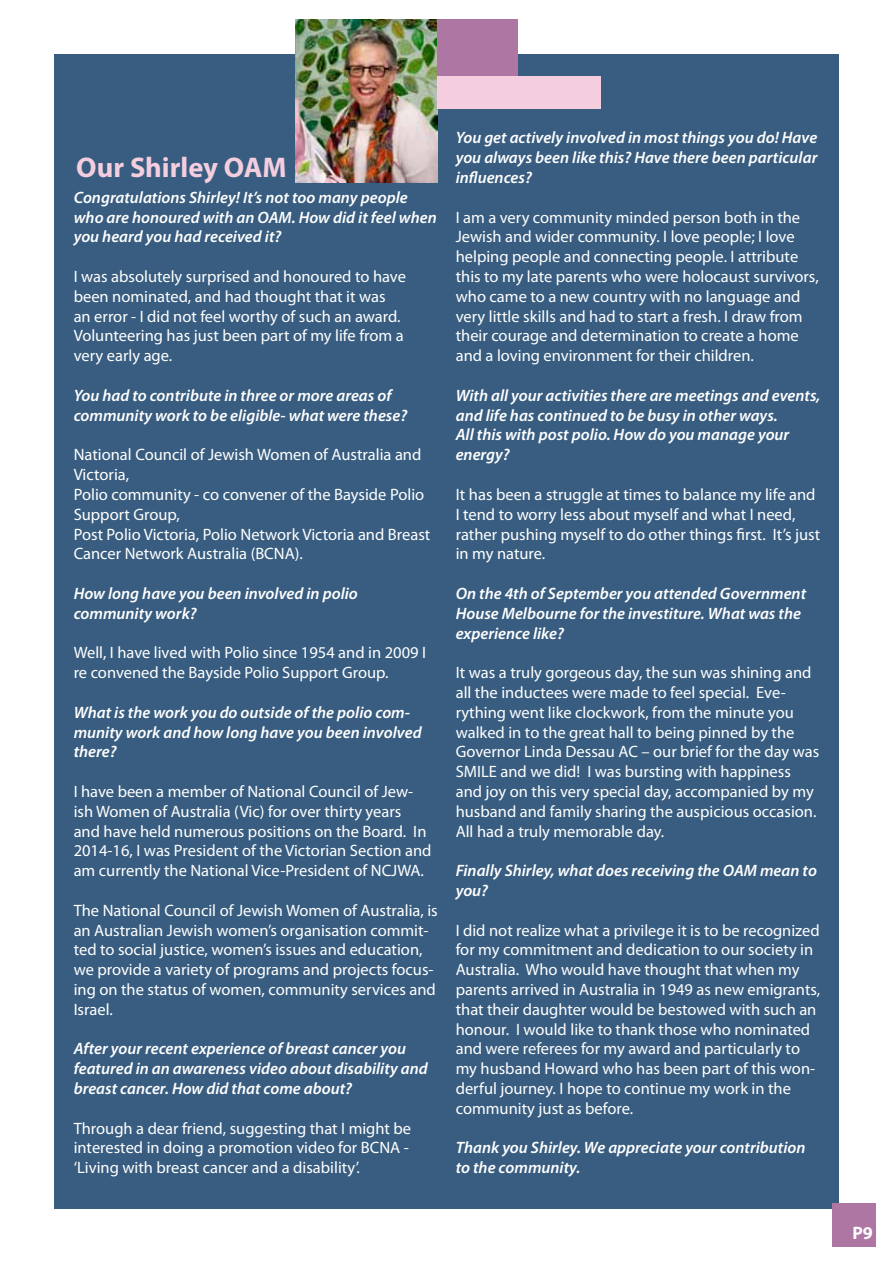
<style>
.page{position:relative;width:893px;height:1263px;background:#fff}
.page>*{position:absolute;margin:0;border:0;box-sizing:border-box;transform-origin:0 0}
.t1{font:700 28.5px "Myriad Pro";color:#f4cddf}
.t2{font:700 18px "Myriad Pro";color:#fff}
.t3{font:16.5px/19.8px "Myriad Pro";color:#fff}
.t4{font:italic 600 16.5px/19.8px "Myriad Pro";color:#fff}
</style>
<div class="page">
<div style="left:54px;top:54px;width:785px;height:1155px;background:#385d80"></div>
<img style="left:296px;top:19px;width:141px;height:164px">
<div style="left:437px;top:19px;width:81px;height:58px;background:#ae77a3"></div>
<div style="left:437px;top:77px;width:164px;height:32px;background:#f4cddf"></div>
<div style="left:833px;top:1203px;width:43px;height:43px;background:#ae77a3"></div>
<h1 class="t1" style="left:76px;top:149px;width:212px">Our Shirley OAM</h1>
<p class="t4" style="left:74px;top:187px;width:365px">Congratulations Shirley! It’s not too many people who are honoured with an OAM. How did it feel when you heard you had received it?</p>
<p class="t3" style="left:74px;top:266px;width:334px">I was absolutely surprised and honoured to have been nominated, and had thought that it was an error - I did not feel worthy of such an award.<br>Volunteering has just been part of my life from a very early age.</p>
<p class="t4" style="left:74px;top:385px;width:335px">You had to contribute in three or more areas of community work to be eligible- what were these?</p>
<p class="t3" style="left:74px;top:445px;width:358px">National Council of Jewish Women of Australia and Victoria,<br>Polio community - co convener of the Bayside Polio Support Group,<br>Post Polio Victoria, Polio Network Victoria and Breast Cancer Network Australia (BCNA).</p>
<p class="t4" style="left:74px;top:583px;width:286px">How long have you been involved in polio community work?</p>
<p class="t3" style="left:74px;top:643px;width:354px">Well, I have lived with Polio since 1954 and in 2009 I re convened the Bayside Polio Support Group.</p>
<p class="t4" style="left:74px;top:702px;width:349px">What is the work you do outside of the polio com&shy;munity work and how long have you been involved there?</p>
<p class="t3" style="left:74px;top:781px;width:359px">I have been a member of National Council of Jew&shy;ish Women of Australia (Vic) for over thirty years and have held numerous positions on the Board. In 2014-16, I was President of the Victorian Section and am currently the National Vice-President of NCJWA.</p>
<p class="t3" style="left:74px;top:900px;width:366px">The National Council of Jewish Women of Australia, is an Australian Jewish women’s organisation commit&shy;ted to social justice, women’s issues and education, we provide a variety of programs and projects focus&shy;ing on the status of women, community services and Israel.</p>
<p class="t4" style="left:74px;top:1038px;width:356px">After your recent experience of breast cancer you featured in an awareness video about disability and breast cancer. How did that come about?</p>
<p class="t3" style="left:74px;top:1118px;width:339px">Through a dear friend, suggesting that I might be interested in doing a promotion video for BCNA - ‘Living with breast cancer and a disability’.</p>
<p class="t4" style="left:456px;top:128px;width:363px;text-align:justify">You get actively involved in most things you do! Have you always been like this? Have there been particular influences?</p>
<p class="t3" style="left:456px;top:207px;width:364px">I am a very community minded person both in the Jewish and wider community. I love people; I love helping people and connecting people. I attribute this to my late parents who were holocaust survivors, who came to a new country with no language and very little skills and had to start a fresh. I draw from their courage and determination to create a home and a loving environment for their children.</p>
<p class="t4" style="left:456px;top:385px;width:366px">With all your activities there are meetings and events, and life has continued to be busy in other ways.<br>All this with post polio. How do you manage your energy?</p>
<p class="t3" style="left:456px;top:484px;width:366px">It has been a struggle at times to balance my life and I tend to worry less about myself and what I need, rather pushing myself to do other things first. It’s just in my nature.</p>
<p class="t4" style="left:456px;top:583px;width:352px">On the 4th of September you attended Government<br>House Melbourne for the investiture. What was the experience like?</p>
<p class="t3" style="left:456px;top:662px;width:365px">It was a truly gorgeous day, the sun was shining and all the inductees were made to feel special. Eve&shy;rything went like clockwork, from the minute you walked in to the great hall to being pinned by the Governor Linda Dessau AC – our brief for the day was SMILE and we did! I was bursting with happiness and joy on this very special day, accompanied by my husband and family sharing the auspicious occasion.<br>All had a truly memorable day.</p>
<p class="t4" style="left:456px;top:860px;width:363px">Finally Shirley, what does receiving the OAM mean to you?</p>
<p class="t3" style="left:456px;top:920px;width:366px">I did not realize what a privilege it is to be recognized for my commitment and dedication to our society in Australia. Who would have thought that when my parents arrived in Australia in 1949 as new emigrants, that their daughter would be bestowed with such an honour. I would like to thank those who nominated and were referees for my award and particularly to my husband Howard who has been part of this won&shy;derful journey. I hope to continue my work in the community just as before.</p>
<p class="t4" style="left:456px;top:1137px;width:351px">Thank you Shirley. We appreciate your contribution to the community.</p>
<p class="t2" style="left:852px;top:1221px;width:22px">P9</p>
</div>
